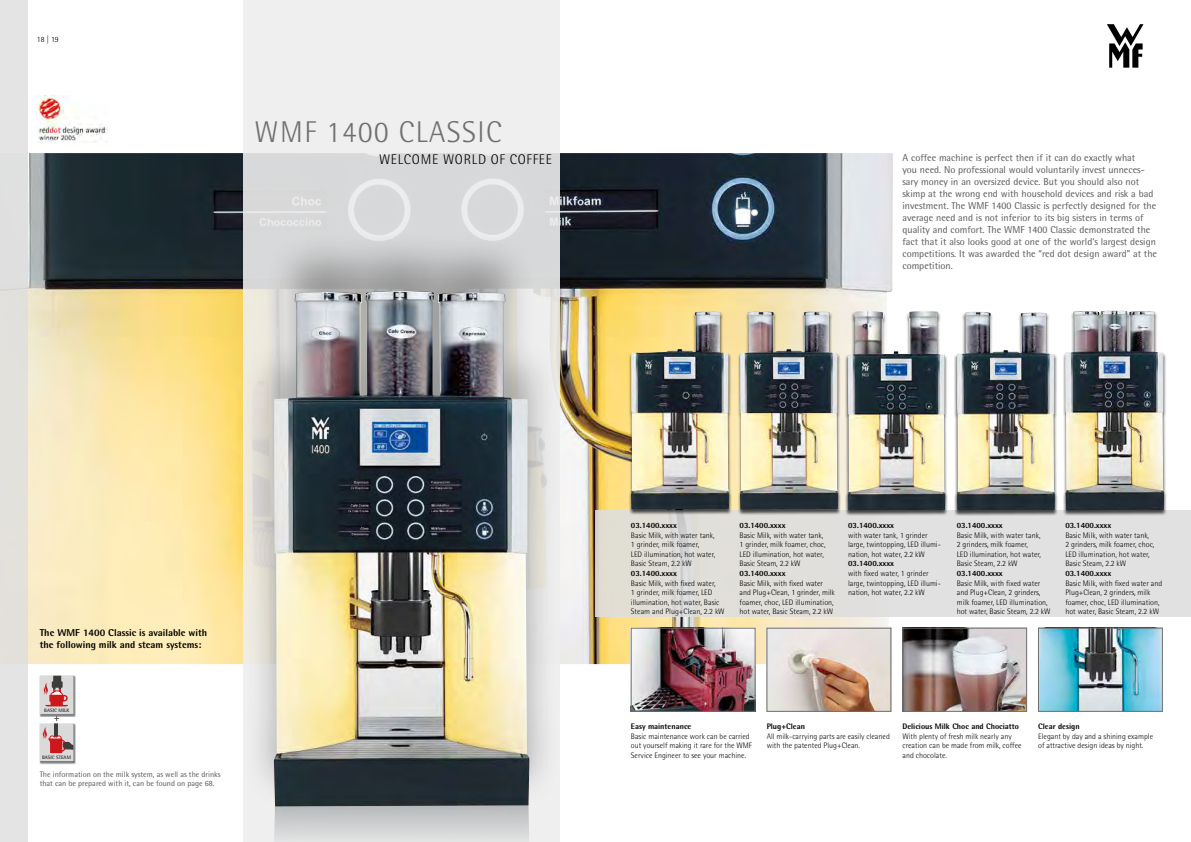
<style>
.page{position:relative;width:1191px;height:842px;background:#fff}
.page>*{position:absolute;margin:0;border:0;box-sizing:border-box;transform-origin:0 0}
.t1{font:300 30px "WMF Rotis";letter-spacing:.05em;color:#706f6f}
.t2{font:300 14px "WMF Rotis";letter-spacing:.05em;color:#000}
.t3{font:10px/12px "WMF Rotis";color:#575756}
.t4{font:700 10px/12px "WMF Rotis";color:#000}
.t5{font:300 8px/9.6px "WMF Rotis";color:#000}
.t6{font:700 8px "WMF Rotis";color:#000}
.t7{font:8px/9.6px "WMF Rotis";color:#575756}
.t8{font:700 5px "WMF Rotis";color:#3c3c3b}
</style>
<div class="page">
<img style="left:28px;top:153px;width:865px;height:511px">
<svg style="left:243px;top:0;width:317px;height:842px;fill:#efefef"></svg>
<div style="left:0;top:0;width:28px;height:842px;background:#dedede"></div>
<div style="left:595px;top:510px;width:596px;height:107px;background:#dedede"></div>
<img style="left:37px;top:95px;width:69px;height:47px">
<img style="left:633px;top:630px;width:120px;height:80px">
<div style="left:631px;top:628px;width:124px;height:84px;border:1px solid #706f6f"></div>
<img style="left:768px;top:630px;width:121px;height:80px">
<div style="left:766px;top:628px;width:125px;height:84px;border:1px solid #706f6f"></div>
<img style="left:1040px;top:630px;width:120px;height:80px">
<div style="left:1038px;top:628px;width:124px;height:84px;border:1px solid #706f6f"></div>
<img style="left:904px;top:630px;width:120px;height:80px">
<div style="left:902px;top:628px;width:124px;height:84px;border:1px solid #706f6f"></div>
<img style="left:274px;top:810px;width:255px;height:32px">
<div style="left:242px;top:231px;width:318px;height:579px;background:#000;opacity:.3"></div>
<img style="left:274px;top:291px;width:255px;height:515px">
<div style="left:737px;top:311px;width:104px;height:204px;background:#000;opacity:.7"></div>
<img style="left:740px;top:311px;width:98px;height:199px">
<div style="left:628px;top:311px;width:104px;height:204px;background:#000;opacity:.7"></div>
<img style="left:631px;top:312px;width:98px;height:197px">
<div style="left:954px;top:311px;width:104px;height:205px;background:#000;opacity:.7"></div>
<img style="left:956px;top:312px;width:99px;height:198px">
<div style="left:845px;top:311px;width:103px;height:205px;background:#000;opacity:.7"></div>
<img style="left:847px;top:311px;width:98px;height:199px">
<div style="left:1062px;top:310px;width:105px;height:206px;background:#000;opacity:.7"></div>
<img style="left:1065px;top:311px;width:99px;height:199px">
<svg style="left:1107px;top:24px;width:36px;height:44px"></svg>
<div style="left:40px;top:675px;width:36px;height:42px;background:#919191"></div>
<div style="left:38px;top:675px;width:36px;height:40px;background:#000;opacity:.75"></div>
<div style="left:40px;top:723px;width:36px;height:41px;background:#919191"></div>
<div style="left:38px;top:723px;width:36px;height:40px;background:#000;opacity:.75"></div>
<p class="t5" style="left:37px;top:34px;width:23px">18 | 19</p>
<h1 class="t1" style="left:255px;top:114px;width:249px">WMF 1400 CLASSIC</h1>
<h2 class="t2" style="left:379px;top:151px;width:174px">WELCOME WORLD OF COFFEE</h2>
<p class="t3" style="left:902px;top:151px;width:256px">A coffee machine is perfect then if it can do exactly what<br>you need. No professional would voluntarily invest unneces&shy;sary money in an oversized device. But you should also not skimp at the wrong end with household devices and risk a bad investment. The WMF 1400 Classic is perfectly designed for the average need and is not inferior to its big sisters in terms of quality and comfort. The WMF 1400 Classic demonstrated the fact that it also looks good at one of the world‘s largest design competitions. It was awarded the “red dot design award” at the competition.</p>
<p class="t4" style="left:40px;top:626px;width:169px">The WMF 1400 Classic is available with the following milk and steam systems:</p>
<p class="t8" style="left:44px;top:707px;width:27px">BASIC MILK</p>
<p class="t8" style="left:42px;top:755px;width:30px">BASIC STEAM</p>
<p class="t7" style="left:40px;top:769px;width:182px">The information on the milk system, as well as the drinks that can be prepared with it, can be found on page 68.</p>
<p class="t6" style="left:631px;top:520px;width:47px">03.1400.xxxx</p>
<p class="t5" style="left:631px;top:530px;width:86px">Basic Milk, with water tank,<br>1 grinder, milk foamer,<br>LED illumination, hot water,<br>Basic Steam, 2.2 kW</p>
<p class="t6" style="left:631px;top:568px;width:47px">03.1400.xxxx</p>
<p class="t5" style="left:631px;top:578px;width:95px">Basic Milk, with fixed water,<br>1 grinder, milk foamer, LED illumination, hot water, Basic<br>Steam and Plug+Clean, 2.2 kW</p>
<p class="t6" style="left:739px;top:520px;width:47px">03.1400.xxxx</p>
<p class="t5" style="left:739px;top:530px;width:88px">Basic Milk, with water tank,<br>1 grinder, milk foamer, choc,<br>LED illumination, hot water,<br>Basic Steam, 2.2 kW</p>
<p class="t6" style="left:739px;top:568px;width:47px">03.1400.xxxx</p>
<p class="t5" style="left:739px;top:578px;width:97px">Basic Milk, with fixed water and Plug+Clean, 1 grinder, milk foamer, choc, LED illumination, hot water, Basic Steam, 2.2 kW</p>
<p class="t6" style="left:848px;top:520px;width:47px">03.1400.xxxx</p>
<p class="t5" style="left:848px;top:530px;width:94px">with water tank, 1 grinder large, twintopping, LED illumi&shy;nation, hot water, 2.2 kW</p>
<p class="t6" style="left:848px;top:559px;width:47px">03.1400.xxxx</p>
<p class="t5" style="left:848px;top:568px;width:94px">with fixed water, 1 grinder large, twintopping, LED illumi&shy;nation, hot water, 2.2 kW</p>
<p class="t6" style="left:956px;top:520px;width:47px">03.1400.xxxx</p>
<p class="t5" style="left:956px;top:530px;width:86px">Basic Milk, with water tank,<br>2 grinders, milk foamer,<br>LED illumination, hot water,<br>Basic Steam, 2.2 kW</p>
<p class="t6" style="left:956px;top:568px;width:47px">03.1400.xxxx</p>
<p class="t5" style="left:956px;top:578px;width:95px">Basic Milk, with fixed water and Plug+Clean, 2 grinders, milk foamer, LED illumination, hot water, Basic Steam, 2.2 kW</p>
<p class="t6" style="left:1065px;top:520px;width:47px">03.1400.xxxx</p>
<p class="t5" style="left:1065px;top:530px;width:91px">Basic Milk, with water tank,<br>2 grinders, milk foamer, choc,<br>LED illumination, hot water,<br>Basic Steam, 2.2 kW</p>
<p class="t6" style="left:1065px;top:568px;width:47px">03.1400.xxxx</p>
<p class="t5" style="left:1065px;top:578px;width:98px">Basic Milk, with fixed water and<br>Plug+Clean, 2 grinders, milk foamer, choc, LED illumination, hot water, Basic Steam, 2.2 kW</p>
<p class="t6" style="left:631px;top:721px;width:62px">Easy maintenance</p>
<p class="t5" style="left:631px;top:731px;width:123px">Basic maintenance work can be carried out yourself making it rare for the WMF<br>Service Engineer to see your machine.</p>
<p class="t6" style="left:766px;top:721px;width:40px">Plug+Clean</p>
<p class="t5" style="left:766px;top:731px;width:125px">All milk-carrying parts are easily cleaned with the patented Plug+Clean.</p>
<p class="t6" style="left:902px;top:721px;width:118px">Delicious Milk Choc and Chociatto</p>
<p class="t5" style="left:902px;top:731px;width:121px">With plenty of fresh milk nearly any creation can be made from milk, coffee and chocolate.</p>
<p class="t6" style="left:1038px;top:721px;width:43px">Clear design</p>
<p class="t5" style="left:1038px;top:731px;width:116px">Elegant by day and a shining example of attractive design ideas by night.</p>
</div>
